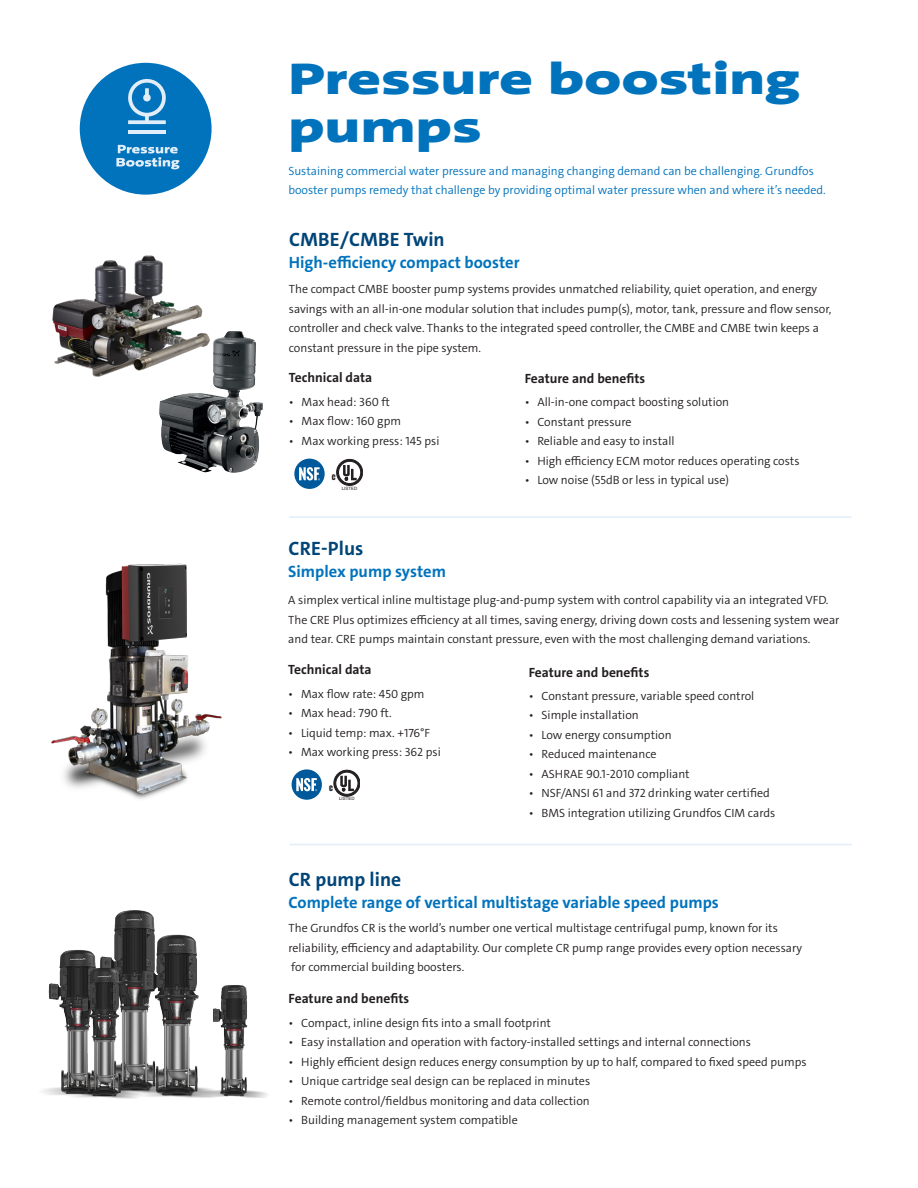
<style>
.page{position:relative;width:918px;height:1188px;background:#fff}
.page>*{position:absolute;margin:0;border:0;box-sizing:border-box;transform-origin:0 0}
.Område_-_8XB_Neg_20_20{font:900 45px/48px "Grundfos The Sans Extd";letter-spacing:.01em;color:#0073bc}
.Prod_Rubrik_Blå_6SB_16_16{font:700 19.5px "Grundfos The Sans";color:#004578}
.Prod_Rubrik_Blå_6SB_16_16-2{font:700 16.5px "Grundfos The Sans";color:#0073bc}
.Prod_Rubrik_Vers_Pos_7B_11_13{font:700 13.5px "Grundfos The Sans";color:#231f20}
.Prod_Bullets_5R_7_5_10{font:300 12px "Grundfos The Sans";color:#231f20}
.Prod_Brød_5R_Pos_8_5_11{font:300 12px/19.5px "Grundfos The Sans";color:#231f20}
.Prod_Rubrik_Blå_6SB_16_16-3{font:300 12px/19.5px "Grundfos The Sans";color:#231f20}
.Område_-_8XB_Neg_20_20-2{font:300 12px/19.5px "Grundfos The Sans";color:#0073bc}
.t1{font:6.9px "Impact";color:#231f20}
.t2{font:4.35px "Helvetica";color:#231f20}
</style>
<div class="page">
<img style="left:159px;top:331px;width:104px;height:142px">
<div style="left:294px;top:459px;width:31px;height:30px;background:#00599a;border-radius:50%"></div>
<svg style="left:299px;top:467px;width:21px;height:13px"></svg>
<svg style="left:337px;top:459px;width:25px;height:27px"></svg>
<img style="left:52px;top:255px;width:162px;height:144px">
<hr style="left:290px;top:844px;width:562px;height:1px;background:#e1edf8">
<img style="left:43px;top:911px;width:225px;height:188px">
<div style="left:292px;top:769px;width:30px;height:31px;background:#00599a;border-radius:50%"></div>
<svg style="left:296px;top:778px;width:21px;height:13px"></svg>
<svg style="left:334px;top:770px;width:26px;height:26px"></svg>
<hr style="left:289px;top:516px;width:562px;height:2px;background:#e1edf8">
<div style="left:80px;top:63px;width:132px;height:132px;background:#0073bc;border-radius:50%"></div>
<svg style="left:116px;top:79px;width:63px;height:90px"></svg>
<img style="left:51px;top:563px;width:171px;height:236px">
<p class="Område_-_8XB_Neg_20_20" style="left:288px;top:55px;width:513px">Pressure boosting pumps</p>
<p class="Område_-_8XB_Neg_20_20-2" style="left:288px;top:161px;width:539px">Sustaining commercial water pressure and managing changing demand can be challenging. Grundfos booster pumps remedy that challenge by providing optimal water pressure when and where it’s needed.</p>
<p class="Prod_Rubrik_Blå_6SB_16_16" style="left:289px;top:227px;width:157px">CMBE/CMBE Twin</p>
<p class="Prod_Rubrik_Blå_6SB_16_16-2" style="left:289px;top:252px;width:232px">High-efficiency compact booster</p>
<p class="Prod_Brød_5R_Pos_8_5_11" style="left:289px;top:279px;width:544px">The compact CMBE booster pump systems provides unmatched reliability, quiet operation, and energy savings with an all-in-one modular solution that includes pump(s), motor, tank, pressure and flow sensor, controller and check valve. Thanks to the integrated speed controller, the CMBE and CMBE twin keeps a constant pressure in the pipe system.</p>
<p class="Prod_Rubrik_Vers_Pos_7B_11_13" style="left:289px;top:369px;width:85px">Technical data</p>
<p class="Prod_Bullets_5R_7_5_10" style="left:289px;top:394px;width:103px">• Max head: 360 ft</p>
<p class="Prod_Bullets_5R_7_5_10" style="left:289px;top:413px;width:114px">• Max flow: 160 gpm</p>
<p class="Prod_Bullets_5R_7_5_10" style="left:289px;top:433px;width:152px">• Max working press: 145 psi</p>
<p class="Prod_Rubrik_Vers_Pos_7B_11_13" style="left:525px;top:370px;width:122px">Feature and benefits</p>
<p class="Prod_Bullets_5R_7_5_10" style="left:525px;top:395px;width:206px">• All-in-one compact boosting solution</p>
<p class="Prod_Bullets_5R_7_5_10" style="left:525px;top:414px;width:108px">• Constant pressure</p>
<p class="Prod_Bullets_5R_7_5_10" style="left:525px;top:434px;width:151px">• Reliable and easy to install</p>
<p class="Prod_Bullets_5R_7_5_10" style="left:525px;top:453px;width:276px">• High efficiency ECM motor reduces operating costs</p>
<p class="Prod_Bullets_5R_7_5_10" style="left:525px;top:473px;width:206px">• Low noise (55dB or less in typical use)</p>
<p class="t1" style="left:332px;top:472px;width:5px">C</p>
<p class="t2" style="left:342px;top:486px;width:17px">LISTED</p>
<p class="Prod_Rubrik_Blå_6SB_16_16" style="left:288px;top:536px;width:76px">CRE-Plus</p>
<p class="Prod_Rubrik_Blå_6SB_16_16-2" style="left:288px;top:560px;width:159px">Simplex pump system</p>
<p class="Prod_Brød_5R_Pos_8_5_11" style="left:288px;top:590px;width:553px">A simplex vertical inline multistage plug-and-pump system with control capability via an integrated VFD.<br>The CRE Plus optimizes efficiency at all times, saving energy, driving down costs and lessening system wear and tear. CRE pumps maintain constant pressure, even with the most challenging demand variations.</p>
<p class="Prod_Rubrik_Vers_Pos_7B_11_13" style="left:288px;top:661px;width:85px">Technical data</p>
<p class="Prod_Bullets_5R_7_5_10" style="left:288px;top:686px;width:138px">• Max flow rate: 450 gpm</p>
<p class="Prod_Bullets_5R_7_5_10" style="left:288px;top:705px;width:105px">• Max head: 790 ft.</p>
<p class="Prod_Bullets_5R_7_5_10" style="left:288px;top:725px;width:143px">• Liquid temp: max. +176°F</p>
<p class="Prod_Bullets_5R_7_5_10" style="left:288px;top:744px;width:154px">• Max working press: 362 psi</p>
<p class="Prod_Rubrik_Vers_Pos_7B_11_13" style="left:529px;top:663px;width:122px">Feature and benefits</p>
<p class="Prod_Bullets_5R_7_5_10" style="left:529px;top:688px;width:227px">• Constant pressure, variable speed control</p>
<p class="Prod_Bullets_5R_7_5_10" style="left:529px;top:708px;width:112px">• Simple installation</p>
<p class="Prod_Bullets_5R_7_5_10" style="left:529px;top:727px;width:144px">• Low energy consumption</p>
<p class="Prod_Bullets_5R_7_5_10" style="left:529px;top:747px;width:129px">• Reduced maintenance</p>
<p class="Prod_Bullets_5R_7_5_10" style="left:529px;top:766px;width:162px">• ASHRAE 90.1-2010 compliant</p>
<p class="Prod_Bullets_5R_7_5_10" style="left:529px;top:786px;width:243px">• NSF/ANSI 61 and 372 drinking water certified</p>
<p class="Prod_Bullets_5R_7_5_10" style="left:529px;top:805px;width:248px">• BMS integration utilizing Grundfos CIM cards</p>
<p class="t1" style="left:329px;top:783px;width:5px">C</p>
<p class="t2" style="left:339px;top:796px;width:17px">LISTED</p>
<p class="Prod_Rubrik_Blå_6SB_16_16" style="left:289px;top:866px;width:114px">CR pump line</p>
<p class="Prod_Rubrik_Blå_6SB_16_16-2" style="left:289px;top:891px;width:432px">Complete range of vertical multistage variable speed pumps</p>
<p class="Prod_Rubrik_Blå_6SB_16_16-3" style="left:289px;top:919px;width:515px">The Grundfos CR is the world’s number one vertical multistage centrifugal pump, known for its reliability, efficiency and adaptability. Our complete CR pump range provides every option necessary for commercial building boosters.</p>
<p class="Prod_Rubrik_Vers_Pos_7B_11_13" style="left:289px;top:990px;width:122px">Feature and benefits</p>
<p class="Prod_Bullets_5R_7_5_10" style="left:289px;top:1015px;width:264px">• Compact, inline design fits into a small footprint</p>
<p class="Prod_Bullets_5R_7_5_10" style="left:289px;top:1034px;width:464px">• Easy installation and operation with factory-installed settings and internal connections</p>
<p class="Prod_Bullets_5R_7_5_10" style="left:289px;top:1054px;width:520px">• Highly efficient design reduces energy consumption by up to half, compared to fixed speed pumps</p>
<p class="Prod_Bullets_5R_7_5_10" style="left:289px;top:1073px;width:303px">• Unique cartridge seal design can be replaced in minutes</p>
<p class="Prod_Bullets_5R_7_5_10" style="left:289px;top:1093px;width:303px">• Remote control/fieldbus monitoring and data collection</p>
<p class="Prod_Bullets_5R_7_5_10" style="left:289px;top:1112px;width:231px">• Building management system compatible</p>
</div>
